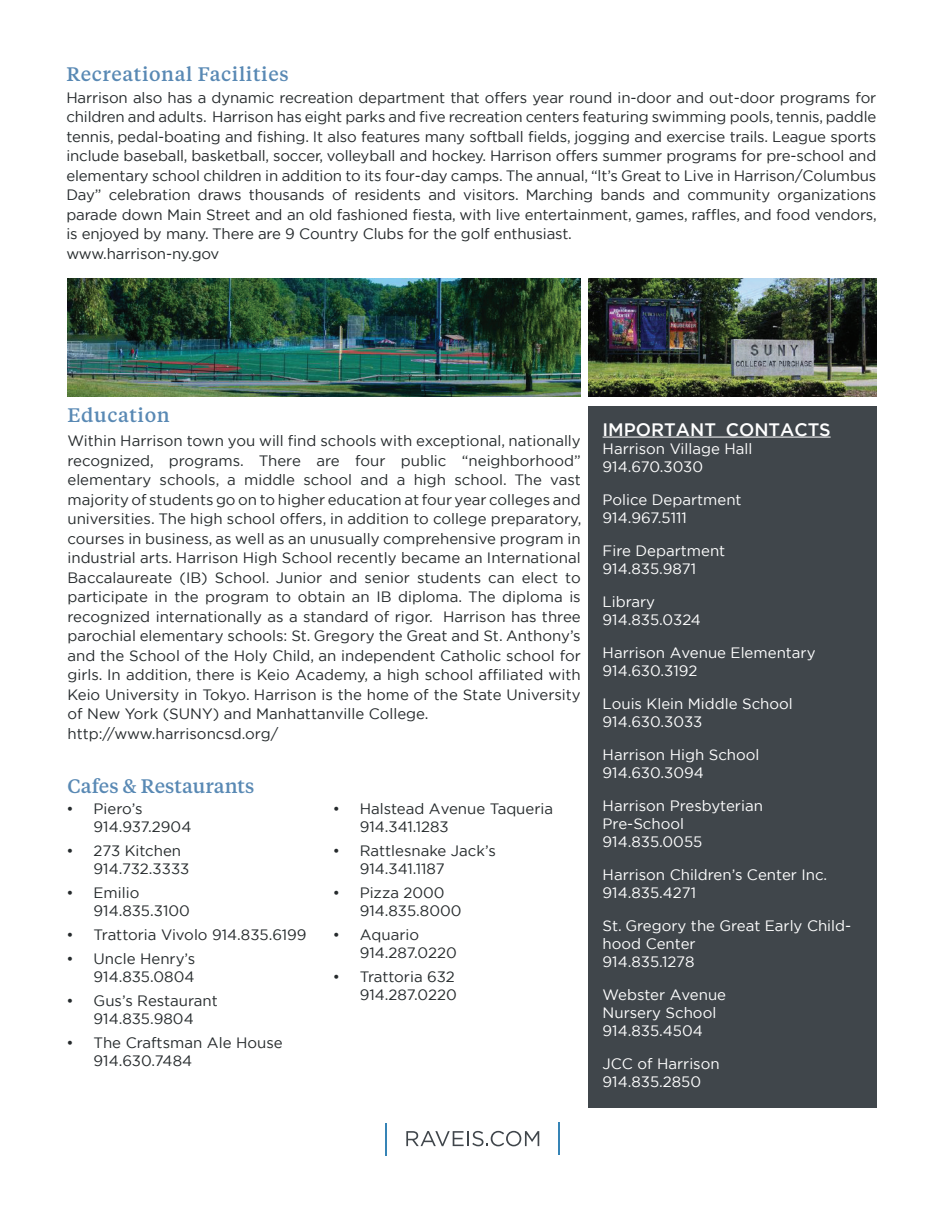
<style>
.page{position:relative;width:945px;height:1215px;background:#fff}
.page>*{position:absolute;margin:0;border:0;box-sizing:border-box;transform-origin:0 0}
.t1{font:500 19.5px "Tiempos Text";letter-spacing:.03em;color:#5989b4}
.t2{font:500 19.5px "Tiempos Text";color:#5989b4}
.t3{font:500 18px "Gotham";color:#fff}
.t4{font:15px/19.5px "Gotham";color:#252a2c}
.t5{font:15px/18px "Gotham";color:#fff}
</style>
<div class="page">
<hr style="left:558px;top:1122px;width:2px;height:32px;background:#3684b6">
<hr style="left:385px;top:1123px;width:2px;height:32px;background:#3684b6">
<svg style="left:406px;top:1131px;width:133px;height:15px"></svg>
<div style="left:588px;top:406px;width:288px;height:702px;background:#40464b"></div>
<hr style="left:603px;top:437px;width:228px;height:1px;background:#fff">
<img style="left:68px;top:278px;width:513px;height:119px">
<img style="left:588px;top:278px;width:288px;height:119px">
<h1 class="t1" style="left:66px;top:61px;width:224px">Recreational Facilities</h1>
<p class="t4" style="left:66px;top:88px;width:812px">Harrison also has a dynamic recreation department that offers year round in-door and out-door programs for children and adults. Harrison has eight parks and five recreation centers featuring swimming pools, tennis, paddle tennis, pedal-boating and fishing. It also features many softball fields, jogging and exercise trails. League sports include baseball, basketball, soccer, volleyball and hockey. Harrison offers summer programs for pre-school and elementary school children in addition to its four-day camps. The annual, “lt’s Great to Live in Harrison/Columbus Day” celebration draws thousands of residents and visitors. Marching bands and community organizations parade down Main Street and an old fashioned fiesta, with live entertainment, games, raffles, and food vendors, is enjoyed by many. There are 9 Country Clubs for the golf enthusiast.<br>www.harrison-ny.gov</p>
<h1 class="t1" style="left:68px;top:402px;width:104px">Education</h1>
<p class="t4" style="left:68px;top:431px;width:515px">Within Harrison town you will find schools with exceptional, nationally recognized, programs. There are four public “neighborhood” elementary schools, a middle school and a high school. The vast majority of students go on to higher education at four year colleges and universities. The high school offers, in addition to college preparatory, courses in business, as well as an unusually comprehensive program in industrial arts. Harrison High School recently became an International Baccalaureate (IB) School. Junior and senior students can elect to participate in the program to obtain an IB diploma. The diploma is recognized internationally as a standard of rigor. Harrison has three parochial elementary schools: St. Gregory the Great and St. Anthony’s and the School of the Holy Child, an independent Catholic school for girls. In addition, there is Keio Academy, a high school affiliated with Keio University in Tokyo. Harrison is the home of the State University of New York (SUNY) and Manhattanville College. http://www.harrisoncsd.org/</p>
<h1 class="t2" style="left:68px;top:773px;width:188px">Cafes &amp; Restaurants</h1>
<p class="t4" style="left:94px;top:799px;width:99px;line-height:18px;text-indent:-27px">• Piero’s<br>914.937.2904</p>
<p class="t4" style="left:94px;top:841px;width:97px;line-height:18px;text-indent:-27px">• 273 Kitchen<br>914.732.3333</p>
<p class="t4" style="left:94px;top:883px;width:98px;line-height:18px;text-indent:-27px">• Emilio<br>914.835.3100</p>
<p class="t4" style="left:67px;top:925px;width:242px">• Trattoria Vivolo 914.835.6199</p>
<p class="t4" style="left:67px;top:949px;width:130px;line-height:18px;text-align:right">• Uncle Henry’s<br>914.835.0804</p>
<p class="t4" style="left:67px;top:991px;width:153px;line-height:18px;text-align:center">• Gus’s Restaurant<br>914.835.9804</p>
<p class="t4" style="left:94px;top:1033px;width:191px;line-height:18px;text-indent:-27px">• The Craftsman Ale House<br>914.630.7484</p>
<p class="t4" style="left:360px;top:799px;width:195px;line-height:18px;text-indent:-27px">• Halstead Avenue Taqueria<br>914.341.1283</p>
<p class="t4" style="left:360px;top:841px;width:138px;line-height:18px;text-indent:-27px">• Rattlesnake Jack’s<br>914.341.1187</p>
<p class="t4" style="left:360px;top:883px;width:103px;line-height:18px;text-indent:-27px">• Pizza 2000<br>914.835.8000</p>
<p class="t4" style="left:360px;top:925px;width:99px;line-height:18px;text-indent:-27px">• Aquario<br>914.287.0220</p>
<p class="t4" style="left:333px;top:967px;width:126px;line-height:18px;text-align:right">• Trattoria 632<br>914.287.0220</p>
<p class="t3" style="left:603px;top:418px;width:230px">IMPORTANT CONTACTS</p>
<p class="t5" style="left:603px;top:439px;width:151px">Harrison Village Hall<br>914.670.3030</p>
<p class="t5" style="left:603px;top:490px;width:141px">Police Department<br>914.967.5111</p>
<p class="t5" style="left:603px;top:541px;width:124px">Fire Department<br>914.835.9871</p>
<p class="t5" style="left:603px;top:592px;width:100px">Library<br>914.835.0324</p>
<p class="t5" style="left:603px;top:643px;width:214px">Harrison Avenue Elementary<br>914.630.3192</p>
<p class="t5" style="left:603px;top:694px;width:192px">Louis Klein Middle School<br>914.630.3033</p>
<p class="t5" style="left:603px;top:745px;width:158px">Harrison High School<br>914.630.3094</p>
<p class="t5" style="left:603px;top:796px;width:162px">Harrison Presbyterian<br>Pre-School<br>914.835.0055</p>
<p class="t5" style="left:603px;top:865px;width:226px">Harrison Children’s Center Inc.<br>914.835.4271</p>
<p class="t5" style="left:603px;top:916px;width:250px">St. Gregory the Great Early Child&shy;hood Center<br>914.835.1278</p>
<p class="t5" style="left:603px;top:985px;width:125px">Webster Avenue<br>Nursery School<br>914.835.4504</p>
<p class="t5" style="left:603px;top:1054px;width:119px">JCC of Harrison<br>914.835.2850</p>
</div>
